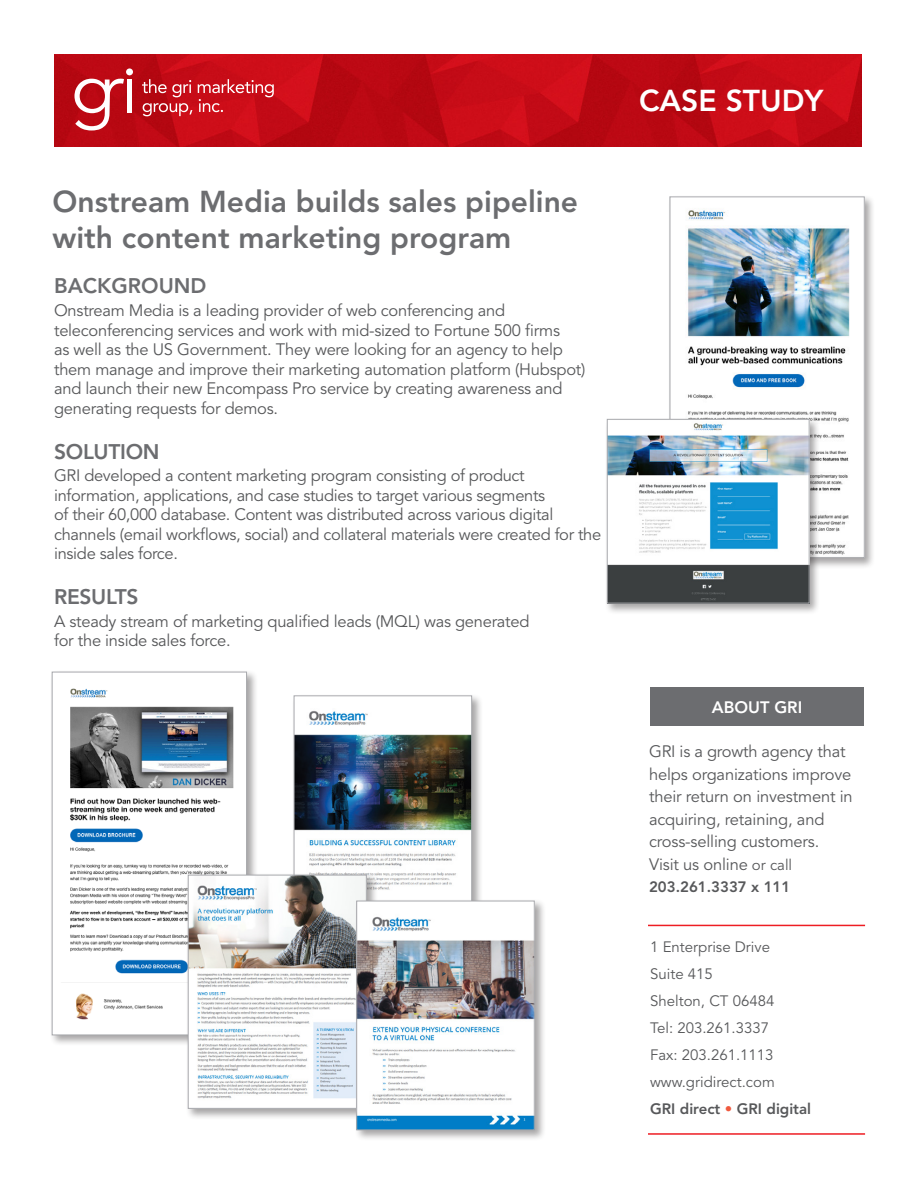
<style>
.page{position:relative;width:918px;height:1188px;background:#fff}
.page>*{position:absolute;margin:0;border:0;box-sizing:border-box;transform-origin:0 0}
.t1{font:800 30px/36px "Avenir";color:#6c6d70}
.t2{font:800 30px "Avenir";color:#fff}
.t3{font:800 21px "Avenir";letter-spacing:-.015em;color:#6c6d70}
.t4{font:16.5px/19.5px "Avenir";letter-spacing:-.015em;color:#57585a}
.t5{font:800 16.5px "Avenir";color:#fff}
.t6{font:15px "Avenir";color:#57585a}
.t7{font:800 15px "Avenir";color:#57585a}
.s1{font-size:15px}
.s2{color:#f0593e}
</style>
<div class="page">
<div style="left:292px;top:694px;width:191px;height:247px;background:#231f20;opacity:.4"></div>
<img style="left:296px;top:698px;width:174px;height:201px">
<div style="left:294px;top:696px;width:178px;height:233px;border:1px solid #a8a9ad"></div>
<div style="left:650px;top:687px;width:214px;height:39px;background:#6c6d70"></div>
<hr style="left:648px;top:925px;width:217px;height:1px;background:#ee1d23">
<hr style="left:648px;top:1133px;width:217px;height:2px;background:#ee1d23">
<img style="left:54px;top:54px;width:807px;height:92px">
<svg style="left:74px;top:68px;width:59px;height:63px"></svg>
<svg style="left:142px;top:79px;width:49px;height:18px"></svg>
<svg style="left:143px;top:103px;width:49px;height:13px"></svg>
<svg style="left:198px;top:79px;width:76px;height:33px;background:#d03039"></svg>
<div style="left:668px;top:195px;width:208px;height:374px;background:#231f20;opacity:.4"></div>
<img style="left:672px;top:199px;width:191px;height:357px">
<div style="left:670px;top:197px;width:195px;height:361px;border:1px solid #a8a9ad"></div>
<div style="left:50px;top:670px;width:208px;height:376px;background:#231f20;opacity:.4"></div>
<img style="left:54px;top:674px;width:191px;height:359px">
<div style="left:52px;top:672px;width:195px;height:363px;border:1px solid #a8a9ad"></div>
<div style="left:605px;top:417px;width:216px;height:197px;background:#231f20;opacity:.4"></div>
<img style="left:609px;top:421px;width:198px;height:180px">
<div style="left:607px;top:419px;width:202px;height:184px;border:1px solid #a8a9ad"></div>
<div style="left:186px;top:873px;width:192px;height:247px;background:#231f20;opacity:.4"></div>
<img style="left:190px;top:877px;width:175px;height:230px">
<div style="left:188px;top:875px;width:179px;height:234px;border:1px solid #a8a9ad"></div>
<div style="left:355px;top:899px;width:191px;height:242px;background:#231f20;opacity:.4"></div>
<img style="left:358px;top:903px;width:175px;height:225px">
<div style="left:356px;top:901px;width:179px;height:229px;border:1px solid #a8a9ad"></div>
<p class="t1" style="left:52px;top:184px;width:527px">Onstream Media builds sales pipeline with content marketing program</p>
<p class="t3" style="left:54px;top:274px;width:154px">BACKGROUND</p>
<p class="t4" style="left:54px;top:301px;width:533px">Onstream Media is a leading provider of web conferencing and teleconferencing services and work with mid-sized to Fortune 500 firms<br>as well as the US Government. They were looking for an agency to help them manage and improve their marketing automation platform (Hubspot) and launch their new Encompass Pro service by creating awareness and generating requests for demos.</p>
<p class="t3" style="left:54px;top:439px;width:107px">SOLUTION</p>
<p class="t4" style="left:54px;top:466px;width:549px">GRI developed a content marketing program consisting of product information, applications, and case studies to target various segments<br>of their 60,000 database. Content was distributed across various digital channels (email workflows, social) and collateral materials were created for the inside sales force.</p>
<p class="t3" style="left:54px;top:585px;width:86px">RESULTS</p>
<p class="t4" style="left:54px;top:612px;width:477px">A steady stream of marketing qualified leads (MQL) was generated for the inside sales force.</p>
<p class="t2" style="left:639px;top:83px;width:186px">CASE STUDY</p>
<p class="t5" style="left:712px;top:698px;width:92px">ABOUT GRI</p>
<p class="t4" style="left:649px;top:741px;width:205px;line-height:22.5px">GRI is a growth agency that helps organizations improve their return on investment in acquiring, retaining, and cross-selling customers.<br>Visit us online <span class="s1">or call</span></p>
<p class="t7" style="left:649px;top:878px;width:143px">203.261.3337 x 111</p>
<p class="t6" style="left:650px;top:939px;width:121px">1 Enterprise Drive</p>
<p class="t6" style="left:650px;top:966px;width:64px">Suite 415</p>
<p class="t6" style="left:650px;top:993px;width:126px">Shelton, CT 06484</p>
<p class="t6" style="left:650px;top:1020px;width:120px">Tel: 203.261.3337</p>
<p class="t6" style="left:650px;top:1047px;width:125px">Fax: 203.261.1113</p>
<p class="t6" style="left:650px;top:1074px;width:126px">www.gridirect.com</p>
<p class="t7" style="left:650px;top:1100px;width:162px">GRI direct <span class="s2">•</span> GRI digital</p>
</div>
